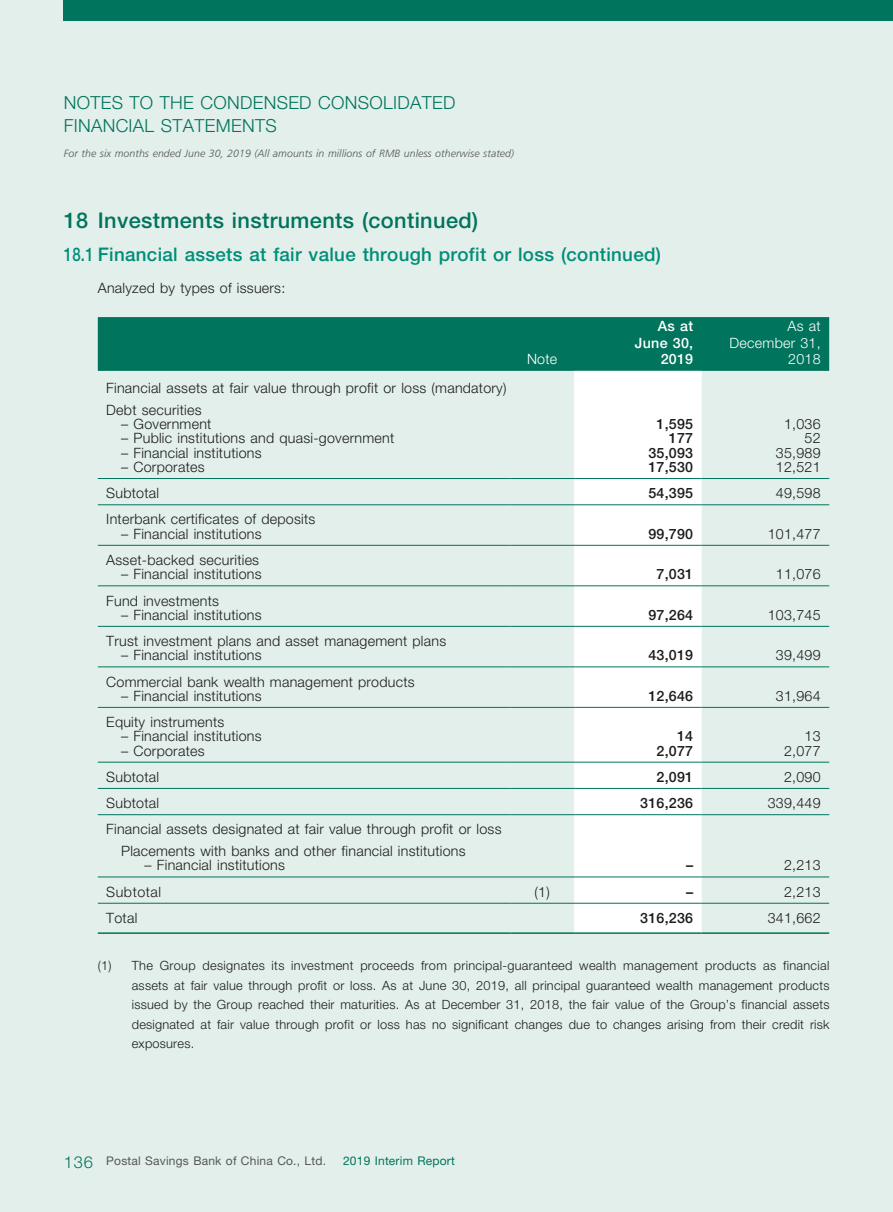
<style>
.page{position:relative;width:893px;height:1212px;background:#e3efeb}
.page>*{position:absolute;margin:0;border:0;box-sizing:border-box;transform-origin:0 0}
.t1{font:500 21.75px "Helvetica Neue LT Std";letter-spacing:.015em;color:#00745c}
.t2{font:500 18.75px "Helvetica Neue LT Std";letter-spacing:.015em;color:#008e78;scale:.8 1}
.t3{font:300 18px/24px "Helvetica Neue LT Std";letter-spacing:.015em;color:#00745c}
.t4{font:300 14.25px/21.8px "Helvetica Neue LT Std";letter-spacing:.015em;color:#1c1c1b}
.t5{font:500 14.25px "Helvetica Neue LT Std";letter-spacing:.015em;color:#1c1c1b}
.t6{font:300 14.25px/16.5px "Helvetica Neue LT Std";letter-spacing:.015em;color:#fff;text-align:right}
.t7{font:500 14.25px/16.5px "Helvetica Neue LT Std";letter-spacing:.015em;color:#fff;text-align:right}
.t8{font:300 14.25px "Helvetica Neue LT Std";letter-spacing:.035em;color:#1c1c1b}
.t9{font:300 12.75px/19.5px "Helvetica Neue LT Std";letter-spacing:.015em;color:#1c1c1b;text-align:justify}
.t10{font:12px "Helvetica Neue LT Std";letter-spacing:.015em;color:#575756}
.t11{font:12px "Helvetica Neue LT Std";letter-spacing:.015em;color:#00745c}
.t12{font:italic 300 10.5px "Frutiger LT Std";letter-spacing:.005em;color:#575756}
.s1{font-weight:300;font-size:16.5px;color:#00745c}
</style>
<div class="page">
<div style="left:64px;top:0;width:829px;height:21px;background:#00745c"></div>
<div style="left:98px;top:317px;width:731px;height:54px;background:#00745c"></div>
<div style="left:574px;top:371px;width:128px;height:561px;background:#fff"></div>
<hr style="left:98px;top:478px;width:412px;height:1px;background:#00745c">
<hr style="left:510px;top:478px;width:64px;height:1px;background:#00745c">
<hr style="left:574px;top:478px;width:128px;height:1px;background:#00745c">
<hr style="left:702px;top:478px;width:127px;height:1px;background:#00745c">
<hr style="left:98px;top:504px;width:412px;height:1px;background:#00745c">
<hr style="left:510px;top:504px;width:64px;height:1px;background:#00745c">
<hr style="left:574px;top:504px;width:128px;height:1px;background:#00745c">
<hr style="left:702px;top:504px;width:127px;height:1px;background:#00745c">
<hr style="left:98px;top:545px;width:412px;height:1px;background:#00745c">
<hr style="left:510px;top:545px;width:64px;height:1px;background:#00745c">
<hr style="left:574px;top:545px;width:128px;height:1px;background:#00745c">
<hr style="left:702px;top:545px;width:127px;height:1px;background:#00745c">
<hr style="left:98px;top:585px;width:412px;height:1px;background:#00745c">
<hr style="left:510px;top:585px;width:64px;height:1px;background:#00745c">
<hr style="left:574px;top:585px;width:128px;height:1px;background:#00745c">
<hr style="left:702px;top:585px;width:127px;height:1px;background:#00745c">
<hr style="left:98px;top:626px;width:412px;height:1px;background:#00745c">
<hr style="left:510px;top:626px;width:64px;height:1px;background:#00745c">
<hr style="left:574px;top:626px;width:128px;height:1px;background:#00745c">
<hr style="left:702px;top:626px;width:127px;height:1px;background:#00745c">
<hr style="left:98px;top:666px;width:412px;height:1px;background:#00745c">
<hr style="left:510px;top:666px;width:64px;height:1px;background:#00745c">
<hr style="left:574px;top:666px;width:128px;height:1px;background:#00745c">
<hr style="left:702px;top:666px;width:127px;height:1px;background:#00745c">
<hr style="left:98px;top:707px;width:412px;height:1px;background:#00745c">
<hr style="left:510px;top:707px;width:64px;height:1px;background:#00745c">
<hr style="left:574px;top:707px;width:128px;height:1px;background:#00745c">
<hr style="left:702px;top:707px;width:127px;height:1px;background:#00745c">
<hr style="left:98px;top:762px;width:412px;height:1px;background:#00745c">
<hr style="left:510px;top:762px;width:64px;height:1px;background:#00745c">
<hr style="left:574px;top:762px;width:128px;height:1px;background:#00745c">
<hr style="left:702px;top:762px;width:127px;height:1px;background:#00745c">
<hr style="left:98px;top:788px;width:412px;height:1px;background:#00745c">
<hr style="left:510px;top:788px;width:64px;height:1px;background:#00745c">
<hr style="left:574px;top:788px;width:128px;height:1px;background:#00745c">
<hr style="left:702px;top:788px;width:127px;height:1px;background:#00745c">
<hr style="left:98px;top:814px;width:412px;height:1px;background:#00745c">
<hr style="left:510px;top:814px;width:64px;height:1px;background:#00745c">
<hr style="left:574px;top:814px;width:128px;height:1px;background:#00745c">
<hr style="left:702px;top:814px;width:127px;height:1px;background:#00745c">
<hr style="left:98px;top:876px;width:412px;height:1px;background:#00745c">
<hr style="left:510px;top:876px;width:64px;height:1px;background:#00745c">
<hr style="left:574px;top:876px;width:128px;height:1px;background:#00745c">
<hr style="left:702px;top:876px;width:127px;height:1px;background:#00745c">
<hr style="left:98px;top:903px;width:412px;height:1px;background:#00745c">
<hr style="left:510px;top:903px;width:64px;height:1px;background:#00745c">
<hr style="left:574px;top:903px;width:128px;height:1px;background:#00745c">
<hr style="left:702px;top:903px;width:127px;height:1px;background:#00745c">
<hr style="left:98px;top:932px;width:412px;height:2px;background:#00745c">
<hr style="left:510px;top:932px;width:64px;height:2px;background:#00745c">
<hr style="left:574px;top:932px;width:128px;height:2px;background:#00745c">
<hr style="left:702px;top:932px;width:127px;height:2px;background:#00745c">
<p class="t3" style="left:64px;top:90px;width:393px">NOTES TO THE CONDENSED CONSOLIDATED<br>FINANCIAL STATEMENTS</p>
<p class="t12" style="left:64px;top:147px;width:452px">For the six months ended June 30, 2019 (All amounts in millions of RMB unless otherwise stated)</p>
<h1 class="t1" style="left:64px;top:207px;width:416px">18 Investments instruments (continued)</h1>
<h2 class="t2" style="left:64px;top:243px;width:748px">18.1 Financial assets at fair value through profit or loss (continued)</h2>
<p class="t4" style="left:98px;top:277px;width:189px">Analyzed by types of issuers:</p>
<p class="t6" style="left:527px;top:351px;width:32px">Note</p>
<p class="t7" style="left:635px;top:318px;width:60px">As at<br>June 30,<br>2019</p>
<p class="t6" style="left:730px;top:318px;width:93px">As at<br>December 31,<br>2018</p>
<p class="t4" style="left:106px;top:377px;width:402px">Financial assets at fair value through profit or loss (mandatory)<br>Debt securities</p>
<p class="t4" style="left:121px;top:413px;width:92px">– Government</p>
<p class="t5" style="left:656px;top:416px;width:38px">1,595</p>
<p class="t4" style="left:784px;top:413px;width:38px">1,036</p>
<p class="t4" style="left:121px;top:427px;width:275px">– Public institutions and quasi-government</p>
<p class="t5" style="left:669px;top:430px;width:26px">177</p>
<p class="t4" style="left:805px;top:427px;width:18px">52</p>
<p class="t4" style="left:121px;top:441px;width:142px">– Financial institutions</p>
<p class="t5" style="left:648px;top:444px;width:46px">35,093</p>
<p class="t4" style="left:776px;top:441px;width:46px">35,989</p>
<p class="t4" style="left:121px;top:456px;width:85px">– Corporates</p>
<p class="t5" style="left:648px;top:458px;width:46px">17,530</p>
<p class="t4" style="left:776px;top:456px;width:46px">12,521</p>
<p class="t4" style="left:106px;top:482px;width:54px">Subtotal</p>
<p class="t5" style="left:648px;top:485px;width:46px">54,395</p>
<p class="t4" style="left:776px;top:482px;width:46px">49,598</p>
<p class="t4" style="left:106px;top:508px;width:211px">Interbank certificates of deposits</p>
<p class="t4" style="left:121px;top:522px;width:142px">– Financial institutions</p>
<p class="t5" style="left:648px;top:525px;width:46px">99,790</p>
<p class="t4" style="left:768px;top:522px;width:54px">101,477</p>
<p class="t4" style="left:106px;top:549px;width:154px">Asset-backed securities</p>
<p class="t4" style="left:121px;top:563px;width:142px">– Financial institutions</p>
<p class="t5" style="left:656px;top:566px;width:38px">7,031</p>
<p class="t4" style="left:776px;top:563px;width:46px">11,076</p>
<p class="t4" style="left:106px;top:589px;width:114px">Fund investments</p>
<p class="t4" style="left:121px;top:603px;width:142px">– Financial institutions</p>
<p class="t5" style="left:648px;top:606px;width:46px">97,264</p>
<p class="t4" style="left:768px;top:603px;width:54px">103,745</p>
<p class="t4" style="left:106px;top:630px;width:341px">Trust investment plans and asset management plans</p>
<p class="t4" style="left:121px;top:644px;width:142px">– Financial institutions</p>
<p class="t5" style="left:648px;top:647px;width:46px">43,019</p>
<p class="t4" style="left:776px;top:644px;width:46px">39,499</p>
<p class="t4" style="left:106px;top:670px;width:310px">Commercial bank wealth management products</p>
<p class="t4" style="left:121px;top:684px;width:142px">– Financial institutions</p>
<p class="t5" style="left:648px;top:687px;width:46px">12,646</p>
<p class="t4" style="left:776px;top:684px;width:46px">31,964</p>
<p class="t4" style="left:106px;top:711px;width:120px">Equity instruments</p>
<p class="t4" style="left:121px;top:725px;width:142px">– Financial institutions</p>
<p class="t5" style="left:677px;top:728px;width:18px">14</p>
<p class="t4" style="left:805px;top:725px;width:18px">13</p>
<p class="t4" style="left:121px;top:739px;width:85px">– Corporates</p>
<p class="t5" style="left:656px;top:742px;width:38px">2,077</p>
<p class="t4" style="left:784px;top:739px;width:38px">2,077</p>
<p class="t4" style="left:106px;top:766px;width:54px">Subtotal</p>
<p class="t5" style="left:656px;top:768px;width:38px">2,091</p>
<p class="t4" style="left:784px;top:766px;width:38px">2,090</p>
<p class="t4" style="left:106px;top:792px;width:54px">Subtotal</p>
<p class="t5" style="left:640px;top:794px;width:54px">316,236</p>
<p class="t4" style="left:768px;top:792px;width:54px">339,449</p>
<p class="t4" style="left:121px;top:818px;width:382px;text-indent:-15px">Financial assets designated at fair value through profit or loss<br>Placements with banks and other financial institutions</p>
<p class="t4" style="left:145px;top:854px;width:142px">– Financial institutions</p>
<p class="t5" style="left:686px;top:857px;width:9px">–</p>
<p class="t4" style="left:784px;top:854px;width:38px">2,213</p>
<p class="t8" style="left:106px;top:883px;width:56px">Subtotal</p>
<p class="t4" style="left:534px;top:880px;width:17px">(1)</p>
<p class="t5" style="left:686px;top:883px;width:9px">–</p>
<p class="t4" style="left:784px;top:880px;width:38px">2,213</p>
<p class="t4" style="left:106px;top:907px;width:33px">Total</p>
<p class="t5" style="left:640px;top:909px;width:54px">316,236</p>
<p class="t4" style="left:768px;top:907px;width:54px">341,662</p>
<p class="t9" style="left:132px;top:956px;width:699px;text-indent:-34px">(1) The Group designates its investment proceeds from principal-guaranteed wealth management products as financial assets at fair value through profit or loss. As at June 30, 2019, all principal guaranteed wealth management products issued by the Group reached their maturities. As at December 31, 2018, the fair value of the Group’s financial assets designated at fair value through profit or loss has no significant changes due to changes arising from their credit risk exposures.</p>
<p class="t10" style="left:64px;top:1154px;width:264px"><span class="s1">136</span> Postal Savings Bank of China Co., Ltd.</p>
<p class="t11" style="left:343px;top:1154px;width:113px">2019 Interim Report</p>
</div>
